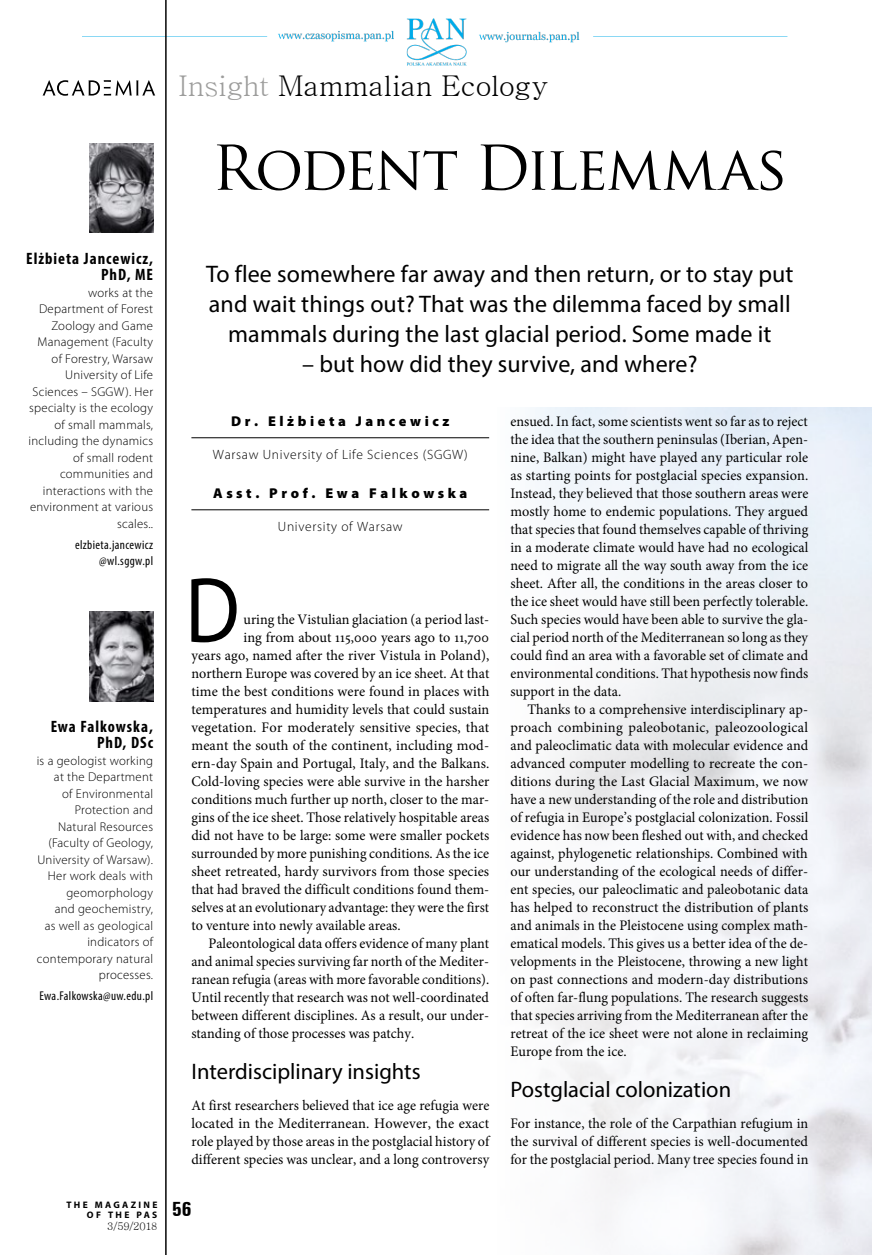
<style>
.page{position:relative;width:872px;height:1255px;background:#fff}
.page>*{position:absolute;margin:0;border:0;box-sizing:border-box;transform-origin:0 0}
.t1{font:93.6px "Myriad Pro";color:#000;scale:.87 1}
.t2{font:60px "Trajan Pro";letter-spacing:-.045em;color:#000}
.t3{font:28.5px "Batang";color:#000}
.t4{font:24px/30px "Myriad Pro";letter-spacing:.005em;color:#000;text-align:center}
.t5{font:22.5px "Myriad Pro";color:#000}
.t6{font:700 condensed 21px "Unitus TEE";color:#000}
.t7{font:700 condensed 16.5px/16.5px "Myriad Pro";letter-spacing:.06em;color:#000;text-align:right}
.t8{font:14.55px/18px "Minion Pro";letter-spacing:.005em;color:#000;text-align:justify}
.t9{font:14.55px "Minion Pro";letter-spacing:.005em;color:#000;scale:.96 1}
.t10{font:14.55px "Minion Pro";letter-spacing:.005em;color:#000;scale:.95 1}
.t11{font:900 14.25px "Myriad Pro";letter-spacing:.25em;color:#000}
.t12{font:300 13.5px "Myriad Pro";letter-spacing:.05em;color:#000}
.t13{font:300 12.75px/16.5px "Myriad Pro";letter-spacing:.02em;color:#000;text-align:right}
.t14{font:condensed 12.75px/16.5px "Myriad Pro";letter-spacing:.03em;color:#000;text-align:right}
.t15{font:10.5px "Batang";letter-spacing:-.035em;color:#000}
.t16{font:700 9.45px/10.5px "Myriad Pro";letter-spacing:.245em;color:#000;text-align:right}
.s1{color:#9d9d9c}
</style>
<div class="page">
<img style="left:82px;top:15px;width:706px;height:54px">
<img style="left:89px;top:143px;width:64px;height:90px">
<img style="left:89px;top:611px;width:64px;height:90px">
<hr style="left:166px;top:0;width:1px;height:1254px;background:#000">
<hr style="left:191px;top:437px;width:298px;height:1px;background:#000">
<hr style="left:191px;top:509px;width:298px;height:1px;background:#000">
<svg style="left:43px;top:80px;width:112px;height:16px"></svg>
<h3 class="t3" style="left:179px;top:71px;width:371px"><span class="s1">Insight</span> Mammalian Ecology</h3>
<h2 class="t2" style="left:211px;top:130px;width:578px">Rodent Dilemmas</h2>
<p class="t7" style="left:26px;top:249px;width:128px">Elżbieta Jancewicz,<br>PhD, ME</p>
<p class="t13" style="left:28px;top:284px;width:126px">works at the<br>Department of Forest<br>Zoology and Game<br>Management (Faculty of Forestry, Warsaw<br>University of Life<br>Sciences – SGGW). Her specialty is the ecology of small mammals, including the dynamics of small rodent communities and interactions with the environment at various scales..</p>
<p class="t14" style="left:75px;top:536px;width:79px">elzbieta.jancewicz @wl.sggw.pl</p>
<p class="t7" style="left:51px;top:717px;width:104px">Ewa Falkowska,<br>PhD, DSc</p>
<p class="t13" style="left:37px;top:752px;width:118px">is a geologist working at the Department<br>of Environmental<br>Protection and<br>Natural Resources (Faculty of Geology,<br>University of Warsaw).<br>Her work deals with geomorphology<br>and geochemistry,<br>as well as geological indicators of contemporary natural processes.</p>
<p class="t14" style="left:39px;top:987px;width:115px">Ewa.Falkowska@uw.edu.pl</p>
<p class="t16" style="left:67px;top:1198px;width:92px">THE MAGAZINE<br>OF THE PAS</p>
<p class="t15" style="left:107px;top:1221px;width:52px">3/59/2018</p>
<h3 class="t4" style="left:206px;top:258px;width:589px">To flee somewhere far away and then return, or to stay put and wait things out? That was the dilemma faced by small mammals during the last glacial period. Some made it</h3>
<h3 class="t4" style="left:302px;top:348px;width:397px">– but how did they survive, and where?</h3>
<p class="t11" style="left:231px;top:411px;width:220px">Dr. Elżbieta Jancewicz</p>
<p class="t12" style="left:213px;top:446px;width:256px">Warsaw University of Life Sciences (SGGW)</p>
<p class="t11" style="left:213px;top:483px;width:256px">Asst. Prof. Ewa Falkowska</p>
<p class="t12" style="left:278px;top:518px;width:126px">University of Warsaw</p>
<h1 class="t1" style="left:185px;top:552px;width:64px">D</h1>
<p class="t8" style="left:243px;top:610px;width:247px">uring the Vistulian glaciation (a period last-</p>
<p class="t8" style="left:243px;top:628px;width:247px">ing from about 115,000 years ago to 11,700</p>
<p class="t8" style="left:191px;top:646px;width:299px">years ago, named after the river Vistula in Poland),</p>
<p class="t8" style="left:191px;top:664px;width:299px">northern Europe was covered by an ice sheet. At that</p>
<p class="t8" style="left:191px;top:682px;width:299px">time the best conditions were found in places with</p>
<p class="t8" style="left:191px;top:700px;width:299px">temperatures and humidity levels that could sustain</p>
<p class="t8" style="left:191px;top:718px;width:299px">vegetation. For moderately sensitive species, that</p>
<p class="t8" style="left:191px;top:736px;width:299px">meant the south of the continent, including mod-</p>
<p class="t8" style="left:191px;top:754px;width:299px">ern-day Spain and Portugal, Italy, and the Balkans.</p>
<p class="t8" style="left:191px;top:772px;width:299px">Cold-loving species were able survive in the harsher</p>
<p class="t8" style="left:191px;top:790px;width:299px">conditions much further up north, closer to the mar-</p>
<p class="t8" style="left:191px;top:808px;width:299px">gins of the ice sheet. Those relatively hospitable areas</p>
<p class="t8" style="left:191px;top:826px;width:299px">did not have to be large: some were smaller pockets</p>
<p class="t8" style="left:191px;top:844px;width:299px">surrounded by more punishing conditions. As the ice</p>
<p class="t8" style="left:191px;top:862px;width:299px">sheet retreated, hardy survivors from those species</p>
<p class="t8" style="left:191px;top:880px;width:299px">that had braved the difficult conditions found them-</p>
<p class="t9" style="left:191px;top:897px;width:312px">selves at an evolutionary advantage: they were the first</p>
<p class="t8" style="left:191px;top:916px;width:211px">to venture into newly available areas.</p>
<p class="t8" style="left:208px;top:934px;width:282px">Paleontological data offers evidence of many plant</p>
<p class="t9" style="left:191px;top:951px;width:312px">and animal species surviving far north of the Mediter-</p>
<p class="t10" style="left:191px;top:969px;width:315px">ranean refugia (areas with more favorable conditions).</p>
<p class="t8" style="left:191px;top:988px;width:299px">Until recently that research was not well-coordinated</p>
<p class="t8" style="left:191px;top:1006px;width:299px">between different disciplines. As a result, our under-</p>
<p class="t8" style="left:191px;top:1024px;width:224px">standing of those processes was patchy.</p>
<h3 class="t5" style="left:191px;top:1057px;width:231px">Interdisciplinary insights</h3>
<p class="t8" style="left:191px;top:1096px;width:299px">At first researchers believed that ice age refugia were located in the Mediterranean. However, the exact role played by those areas in the postglacial history of different species was unclear, and a long controversy</p>
<h3 class="t6" style="left:172px;top:1196px;width:21px">56</h3>
<p class="t8" style="left:510px;top:412px;width:299px">ensued. In fact, some scientists went so far as to reject the idea that the southern peninsulas (Iberian, Apen&shy;nine, Balkan) might have played any particular role as starting points for postglacial species expansion.<br>Instead, they believed that those southern areas were mostly home to endemic populations. They argued that species that found themselves capable of thriving in a moderate climate would have had no ecological need to migrate all the way south away from the ice sheet. After all, the conditions in the areas closer to the ice sheet would have still been perfectly tolerable.<br>Such species would have been able to survive the gla&shy;cial period north of the Mediterranean so long as they could find an area with a favorable set of climate and environmental conditions. That hypothesis now finds support in the data.</p>
<p class="t8" style="left:510px;top:700px;width:299px;text-indent:17px">Thanks to a comprehensive interdisciplinary ap&shy;proach combining paleobotanic, paleozoological and paleoclimatic data with molecular evidence and advanced computer modelling to recreate the con&shy;ditions during the Last Glacial Maximum, we now have a new understanding of the role and distribution of refugia in Europe’s postglacial colonization. Fossil evidence has now been fleshed out with, and checked against, phylogenetic relationships. Combined with our understanding of the ecological needs of differ&shy;ent species, our paleoclimatic and paleobotanic data has helped to reconstruct the distribution of plants and animals in the Pleistocene using complex math&shy;ematical models. This gives us a better idea of the de&shy;velopments in the Pleistocene, throwing a new light on past connections and modern-day distributions of often far-flung populations. The research suggests that species arriving from the Mediterranean after the retreat of the ice sheet were not alone in reclaiming Europe from the ice.</p>
<h3 class="t5" style="left:510px;top:1075px;width:222px">Postglacial colonization</h3>
<p class="t8" style="left:510px;top:1114px;width:299px">For instance, the role of the Carpathian refugium in the survival of different species is well-documented for the postglacial period. Many tree species found in</p>
</div>
